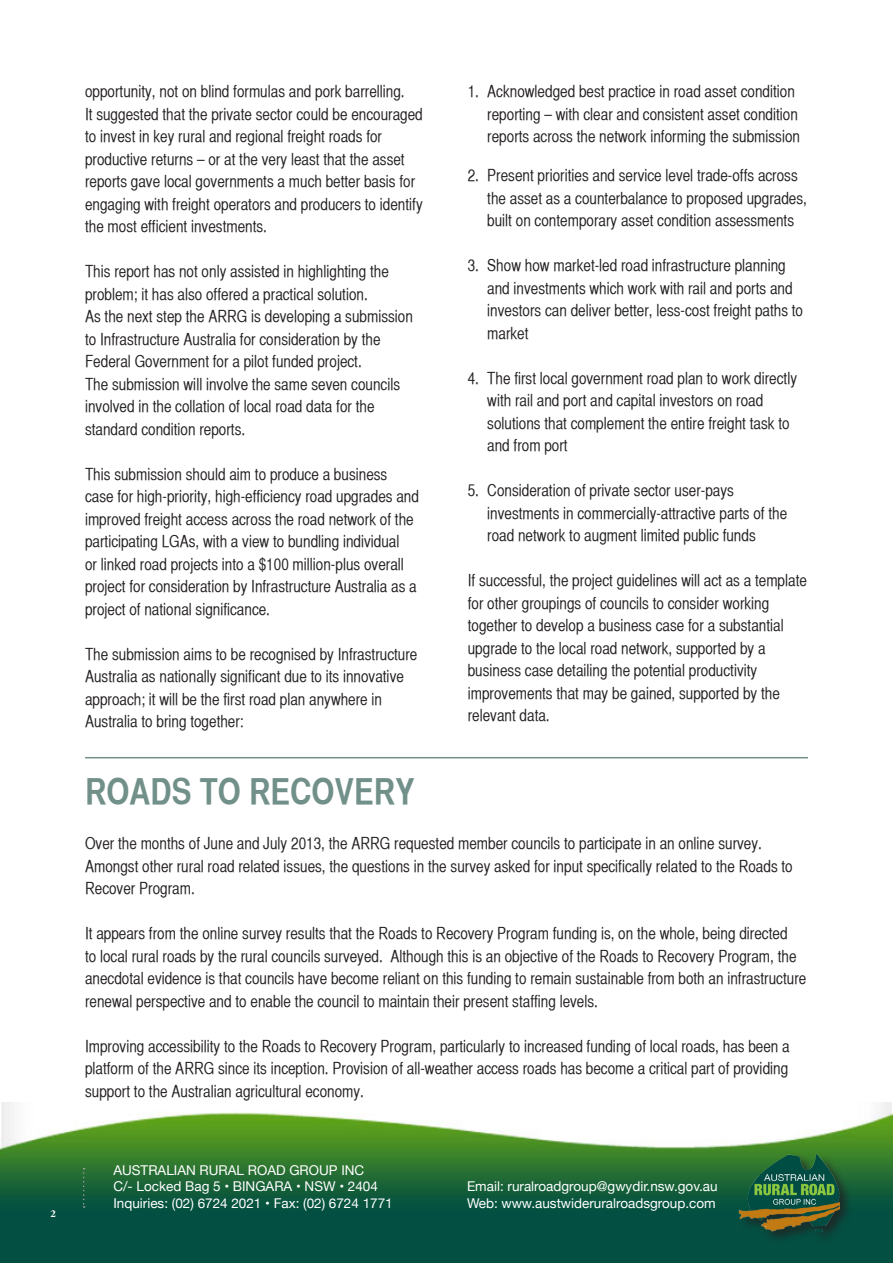
<style>
.page{position:relative;width:893px;height:1263px;background:#fff}
.page>*{position:absolute;margin:0;border:0;box-sizing:border-box;transform-origin:0 0}
.t1{font:36px "Helvetica CY Bold";color:#719089}
.t2{font:16.5px/22.5px "Helvetica CY Plain";color:#231f20}
.t3{font:13.5px "Helvetica Neue";color:#fff}
.t4{font:700 10.5px "Adobe Garamond Pro";color:#fff}
</style>
<div class="page">
<img style="left:0;top:1102px;width:893px;height:161px">
<svg style="left:83px;top:1168px;width:2px;height:40px"></svg>
<div style="left:738px;top:1153px;width:116px;height:92px;background:#231f20;opacity:.75"></div>
<img style="left:737px;top:1152px;width:103px;height:79px">
<hr style="left:85px;top:757px;width:723px;height:1px;background:#719089">
<p class="t4" style="left:50px;top:1208px;width:7px">2</p>
<p class="t2" style="left:85px;top:80px;width:321px">opportunity, not on blind formulas and pork barrelling.</p>
<p class="t2" style="left:85px;top:103px;width:339px">It suggested that the private sector could be encouraged to invest in key rural and regional freight roads for productive returns – or at the very least that the asset reports gave local governments a much better basis for engaging with freight operators and producers to identify the most efficient investments.</p>
<p class="t2" style="left:85px;top:260px;width:305px">This report has not only assisted in highlighting the problem; it has also offered a practical solution.</p>
<p class="t2" style="left:85px;top:305px;width:329px">As the next step the ARRG is developing a submission to Infrastructure Australia for consideration by the<br>Federal Government for a pilot funded project.</p>
<p class="t2" style="left:85px;top:373px;width:317px">The submission will involve the same seven councils involved in the collation of local road data for the standard condition reports.</p>
<p class="t2" style="left:85px;top:463px;width:335px">This submission should aim to produce a business case for high-priority, high-efficiency road upgrades and improved freight access across the road network of the participating LGAs, with a view to bundling individual<br>or linked road projects into a $100 million-plus overall project for consideration by Infrastructure Australia as a project of national significance.</p>
<p class="t2" style="left:85px;top:643px;width:334px">The submission aims to be recognised by Infrastructure Australia as nationally significant due to its innovative approach; it will be the first road plan anywhere in Australia to bring together:</p>
<p class="t2" style="left:487px;top:80px;width:314px;text-indent:-20px">1. Acknowledged best practice in road asset condition reporting – with clear and consistent asset condition reports across the network informing the submission</p>
<p class="t2" style="left:487px;top:164px;width:321px;text-indent:-20px">2. Present priorities and service level trade-offs across the asset as a counterbalance to proposed upgrades, built on contemporary asset condition assessments</p>
<p class="t2" style="left:487px;top:254px;width:317px;text-indent:-20px">3. Show how market-led road infrastructure planning and investments which work with rail and ports and investors can deliver better, less-cost freight paths to market</p>
<p class="t2" style="left:487px;top:367px;width:311px;text-indent:-20px">4. The first local government road plan to work directly with rail and port and capital investors on road solutions that complement the entire freight task to and from port</p>
<p class="t2" style="left:487px;top:479px;width:302px;text-indent:-20px">5. Consideration of private sector user-pays investments in commercially-attractive parts of the road network to augment limited public funds</p>
<p class="t2" style="left:468px;top:569px;width:341px">If successful, the project guidelines will act as a template for other groupings of councils to consider working together to develop a business case for a substantial upgrade to the local road network, supported by a business case detailing the potential productivity improvements that may be gained, supported by the relevant data.</p>
<p class="t1" style="left:85px;top:770px;width:331px">ROADS TO RECOVERY</p>
<p class="t2" style="left:85px;top:832px;width:709px">Over the months of June and July 2013, the ARRG requested member councils to participate in an online survey.<br>Amongst other rural road related issues, the questions in the survey asked for input specifically related to the Roads to<br>Recover Program.</p>
<p class="t2" style="left:85px;top:922px;width:723px">It appears from the online survey results that the Roads to Recovery Program funding is, on the whole, being directed<br>to local rural roads by the rural councils surveyed. Although this is an objective of the Roads to Recovery Program, the anecdotal evidence is that councils have become reliant on this funding to remain sustainable from both an infrastructure renewal perspective and to enable the council to maintain their present staffing levels.</p>
<p class="t2" style="left:85px;top:1035px;width:706px;text-align:justify">Improving accessibility to the Roads to Recovery Program, particularly to increased funding of local roads, has been a platform of the ARRG since its inception. Provision of all-weather access roads has become a critical part of providing support to the Australian agricultural economy.</p>
<p class="t3" style="left:113px;top:1161px;width:252px">AUSTRALIAN RURAL ROAD GROUP INC</p>
<p class="t3" style="left:113px;top:1177px;width:266px">C/- Locked Bag 5 • BINGARA • NSW • 2404</p>
<p class="t3" style="left:113px;top:1193px;width:281px">Inquiries: (02) 6724 2021 • Fax: (02) 6724 1771</p>
<p class="t3" style="left:467px;top:1177px;width:252px">Email: ruralroadgroup@gwydir.nsw.gov.au</p>
<p class="t3" style="left:467px;top:1193px;width:250px">Web: www.austwideruralroadsgroup.com</p>
</div>
